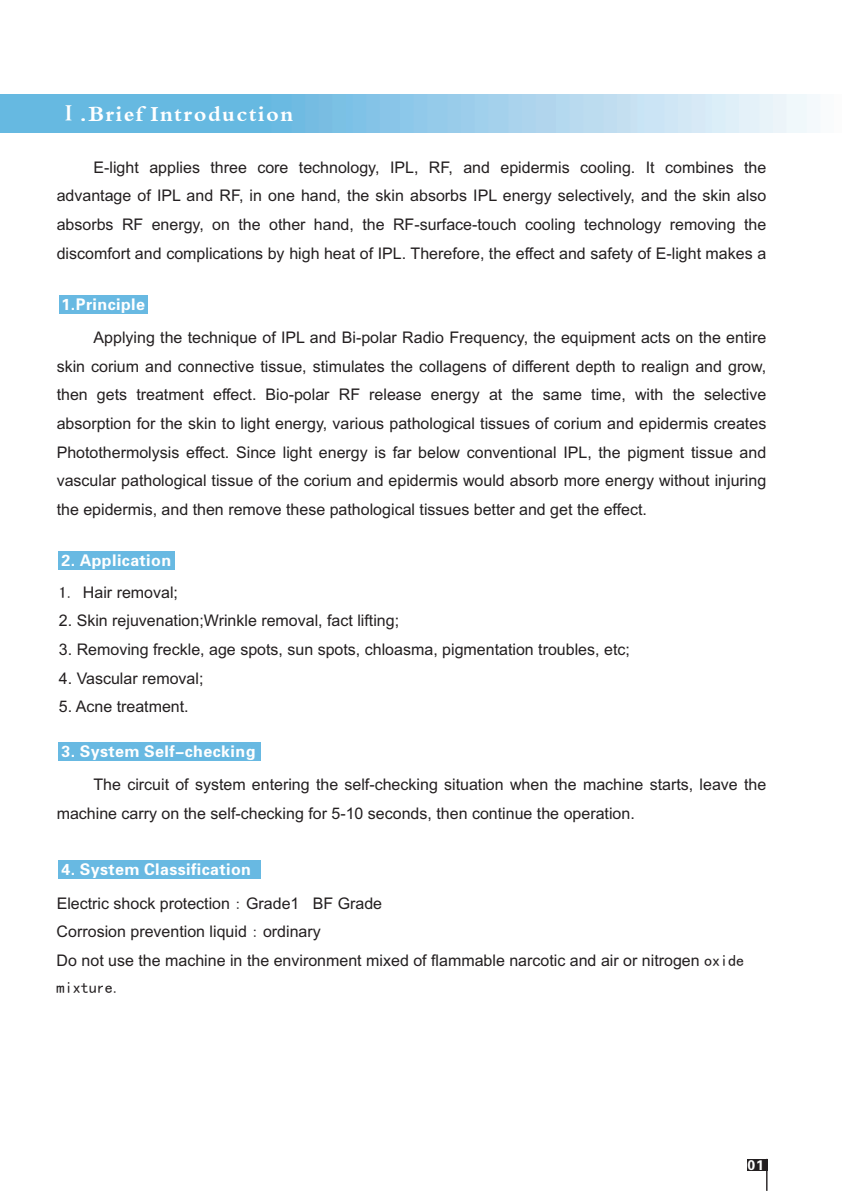
<style>
.page{position:relative;width:842px;height:1191px;background:#fff}
.page>*{position:absolute;margin:0;border:0;box-sizing:border-box;transform-origin:0 0}
.t1{font:22.4px "FZDBSJW GB1 0";letter-spacing:.065em;color:#fff}
.t2{font:16px/28.6px "Arial";color:#231f20;text-align:justify}
.t3{font:16px "FZDHTJW GB1 0";letter-spacing:.03em;color:#fff}
.t4{font:16px "Sim Hei";color:#231f20}
.t5{font:14px "FZDHTJW GB1 0";color:#fff}
.s1{font-family:"Sim Hei"}
.s2{font-family:"MS Gothic"}
</style>
<div class="page">
<img style="left:0;top:94px;width:820px;height:38px">
<div style="left:59px;top:295px;width:88px;height:18px;background:#68b9e2"></div>
<div style="left:59px;top:551px;width:116px;height:19px;background:#68b9e2"></div>
<div style="left:59px;top:742px;width:202px;height:18px;background:#68b9e2"></div>
<div style="left:59px;top:860px;width:202px;height:19px;background:#68b9e2"></div>
<hr style="left:766px;top:1158px;width:1px;height:32px;background:#231f20">
<div style="left:747px;top:1158px;width:20px;height:12px;background:#231f20"></div>
<h1 class="t1" style="left:57px;top:102px;width:237px">Ⅰ.Brief Introduction</h1>
<p class="t2" style="left:57px;top:154px;width:711px;text-indent:37px">E-light applies three core technology, IPL, RF, and epidermis cooling. It combines the advantage of IPL and RF, in one hand, the skin absorbs IPL energy selectively, and the skin also absorbs RF energy, on the other hand, the RF-surface-touch cooling technology removing the discomfort and complications by high heat of IPL. Therefore, the effect and safety of E-light makes a</p>
<p class="t3" style="left:62px;top:296px;width:85px">1.Principle</p>
<p class="t2" style="left:57px;top:325px;width:711px;text-indent:37px">Applying the technique of IPL and Bi-polar Radio Frequency, the equipment acts on the entire skin corium and connective tissue, stimulates the collagens of different depth to realign and grow, then gets treatment effect. Bio-polar RF release energy at the same time, with the selective absorption for the skin to light energy, various pathological tissues of corium and epidermis creates Photothermolysis effect. Since light energy is far below conventional IPL, the pigment tissue and vascular pathological tissue of the corium and epidermis would absorb more energy without injuring the epidermis, and then remove these pathological tissues better and get the effect.</p>
<p class="t3" style="left:62px;top:552px;width:111px">2. Application</p>
<p class="t2" style="left:59px;top:579px;width:121px"><span class="s1">1.</span> Hair removal;</p>
<p class="t2" style="left:59px;top:608px;width:342px">2. Skin rejuvenation;Wrinkle removal, fact lifting;</p>
<p class="t2" style="left:59px;top:636px;width:572px">3. Removing freckle, age spots, sun spots, chloasma, pigmentation troubles, etc;</p>
<p class="t2" style="left:59px;top:665px;width:146px">4. Vascular removal;</p>
<p class="t2" style="left:59px;top:693px;width:131px">5. Acne treatment.</p>
<p class="t3" style="left:62px;top:743px;width:195px">3. System Self-checking</p>
<p class="t2" style="left:57px;top:772px;width:711px;text-indent:37px">The circuit of system entering the self-checking situation when the machine starts, leave the machine carry on the self-checking for 5-10 seconds, then continue the operation.</p>
<p class="t3" style="left:62px;top:861px;width:191px">4. System Classification</p>
<p class="t2" style="left:57px;top:890px;width:689px;text-align:left">Electric shock protection<span class="s2">：</span>Grade1 BF Grade<br>Corrosion prevention liquid<span class="s2">：</span>ordinary<br>Do not use the machine in the environment mixed of flammable narcotic and air or nitrogen <span class="s1">oxide</span></p>
<p class="t4" style="left:57px;top:979px;width:65px">mixture.</p>
<p class="t5" style="left:748px;top:1157px;width:18px">01</p>
</div>
